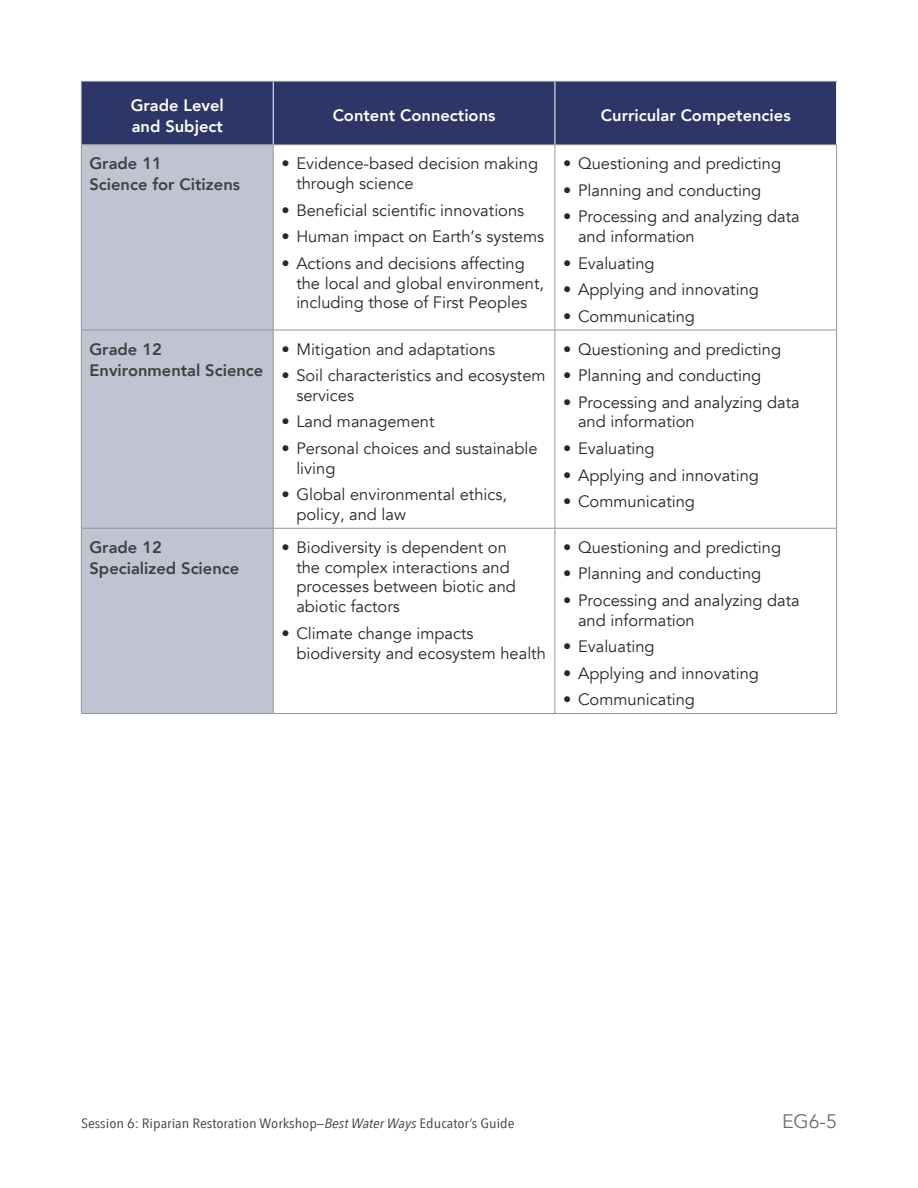
<style>
.page{position:relative;width:918px;height:1188px;background:#fff}
.page>*{position:absolute;margin:0;border:0;box-sizing:border-box;transform-origin:0 0}
.t1{font:19.5px "Avenir";color:#6d6e71}
.t2{font:16.5px/19.8px "Avenir";color:#292829}
.body_space_after{font:800 16.5px/21px "Avenir";color:#414042}
.table_heading{font:800 16.5px/21px "Avenir";color:#fff}
.t3{font:13.5px "Avenir Next Condensed";color:#414042;scale:1.2 1}
.s1{font-style:italic}
</style>
<div class="page">
<div style="left:82px;top:82px;width:754px;height:62px;background:#2d3666"></div>
<div style="left:82px;top:145px;width:191px;height:568px;background:#c0c3d1"></div>
<hr style="left:81px;top:81px;width:192px;height:1px;background:#939598">
<hr style="left:81px;top:82px;width:1px;height:62px;background:#939598">
<hr style="left:273px;top:81px;width:282px;height:1px;background:#939598">
<hr style="left:555px;top:81px;width:282px;height:1px;background:#939598">
<hr style="left:81px;top:144px;width:192px;height:1px;background:#939598">
<hr style="left:81px;top:145px;width:1px;height:185px;background:#939598">
<hr style="left:273px;top:144px;width:282px;height:1px;background:#939598">
<hr style="left:273px;top:145px;width:1px;height:185px;background:#939598">
<hr style="left:555px;top:144px;width:282px;height:1px;background:#939598">
<hr style="left:555px;top:145px;width:1px;height:185px;background:#939598">
<hr style="left:836px;top:145px;width:1px;height:185px;background:#939598">
<hr style="left:81px;top:330px;width:192px;height:1px;background:#939598">
<hr style="left:81px;top:330px;width:1px;height:198px;background:#939598">
<hr style="left:273px;top:330px;width:282px;height:1px;background:#939598">
<hr style="left:273px;top:330px;width:1px;height:198px;background:#939598">
<hr style="left:555px;top:330px;width:282px;height:1px;background:#939598">
<hr style="left:555px;top:330px;width:1px;height:198px;background:#939598">
<hr style="left:836px;top:330px;width:1px;height:198px;background:#939598">
<hr style="left:81px;top:528px;width:192px;height:1px;background:#939598">
<hr style="left:81px;top:529px;width:1px;height:184px;background:#939598">
<hr style="left:273px;top:528px;width:282px;height:1px;background:#939598">
<hr style="left:273px;top:529px;width:1px;height:184px;background:#939598">
<hr style="left:555px;top:528px;width:282px;height:1px;background:#939598">
<hr style="left:555px;top:529px;width:1px;height:184px;background:#939598">
<hr style="left:836px;top:529px;width:1px;height:184px;background:#939598">
<hr style="left:81px;top:713px;width:192px;height:1px;background:#939598">
<hr style="left:273px;top:713px;width:282px;height:1px;background:#939598">
<hr style="left:555px;top:713px;width:282px;height:1px;background:#939598">
<hr style="left:273px;top:82px;width:1px;height:62px;background:#fff">
<hr style="left:555px;top:82px;width:1px;height:62px;background:#fff">
<p class="table_heading" style="left:131px;top:95px;width:95px">Grade Level and Subject</p>
<p class="table_heading" style="left:333px;top:105px;width:164px">Content Connections</p>
<p class="table_heading" style="left:601px;top:105px;width:191px">Curricular Competencies</p>
<p class="body_space_after" style="left:89px;top:153px;width:152px">Grade 11<br>Science for Citizens</p>
<p class="t2" style="left:296px;top:154px;width:243px;text-indent:-15px">• Evidence-based decision making through science</p>
<p class="t2" style="left:281px;top:200px;width:244px">• Beneficial scientific innovations</p>
<p class="t2" style="left:281px;top:227px;width:264px">• Human impact on Earth’s systems</p>
<p class="t2" style="left:296px;top:253px;width:249px;text-indent:-15px">• Actions and decisions affecting the local and global environment, including those of First Peoples</p>
<p class="t2" style="left:563px;top:154px;width:220px">• Questioning and predicting</p>
<p class="t2" style="left:563px;top:181px;width:200px">• Planning and conducting</p>
<p class="t2" style="left:578px;top:207px;width:223px;text-indent:-15px">• Processing and analyzing data and information</p>
<p class="t2" style="left:563px;top:253px;width:93px">• Evaluating</p>
<p class="t2" style="left:563px;top:280px;width:197px">• Applying and innovating</p>
<p class="t2" style="left:563px;top:307px;width:134px">• Communicating</p>
<p class="body_space_after" style="left:89px;top:338px;width:175px">Grade 12<br>Environmental Science</p>
<p class="t2" style="left:281px;top:339px;width:215px">• Mitigation and adaptations</p>
<p class="t2" style="left:296px;top:366px;width:251px;text-indent:-15px">• Soil characteristics and ecosystem services</p>
<p class="t2" style="left:281px;top:412px;width:155px">• Land management</p>
<p class="t2" style="left:296px;top:439px;width:243px;text-indent:-15px">• Personal choices and sustainable living</p>
<p class="t2" style="left:296px;top:485px;width:212px;text-indent:-15px">• Global environmental ethics, policy, and law</p>
<p class="body_space_after" style="left:89px;top:537px;width:151px">Grade 12<br>Specialized Science</p>
<p class="t2" style="left:296px;top:538px;width:221px;text-indent:-15px">• Biodiversity is dependent on the complex interactions and processes between biotic and abiotic factors</p>
<p class="t2" style="left:296px;top:624px;width:251px;text-indent:-15px">• Climate change impacts biodiversity and ecosystem health</p>
<p class="t2" style="left:563px;top:339px;width:220px">• Questioning and predicting</p>
<p class="t2" style="left:563px;top:366px;width:200px">• Planning and conducting</p>
<p class="t2" style="left:578px;top:392px;width:223px;text-indent:-15px">• Processing and analyzing data and information</p>
<p class="t2" style="left:563px;top:439px;width:93px">• Evaluating</p>
<p class="t2" style="left:563px;top:465px;width:197px">• Applying and innovating</p>
<p class="t2" style="left:563px;top:492px;width:134px">• Communicating</p>
<p class="t2" style="left:563px;top:538px;width:220px">• Questioning and predicting</p>
<p class="t2" style="left:563px;top:564px;width:200px">• Planning and conducting</p>
<p class="t2" style="left:578px;top:591px;width:223px;text-indent:-15px">• Processing and analyzing data and information</p>
<p class="t2" style="left:563px;top:637px;width:93px">• Evaluating</p>
<p class="t2" style="left:563px;top:664px;width:197px">• Applying and innovating</p>
<p class="t2" style="left:563px;top:690px;width:134px">• Communicating</p>
<p class="t3" style="left:81px;top:1111px;width:363px">Session 6: Riparian Restoration Workshop—<span class="s1">Best Water Ways</span> Educator’s Guide</p>
<p class="t1" style="left:782px;top:1109px;width:56px">EG6-5</p>
</div>
